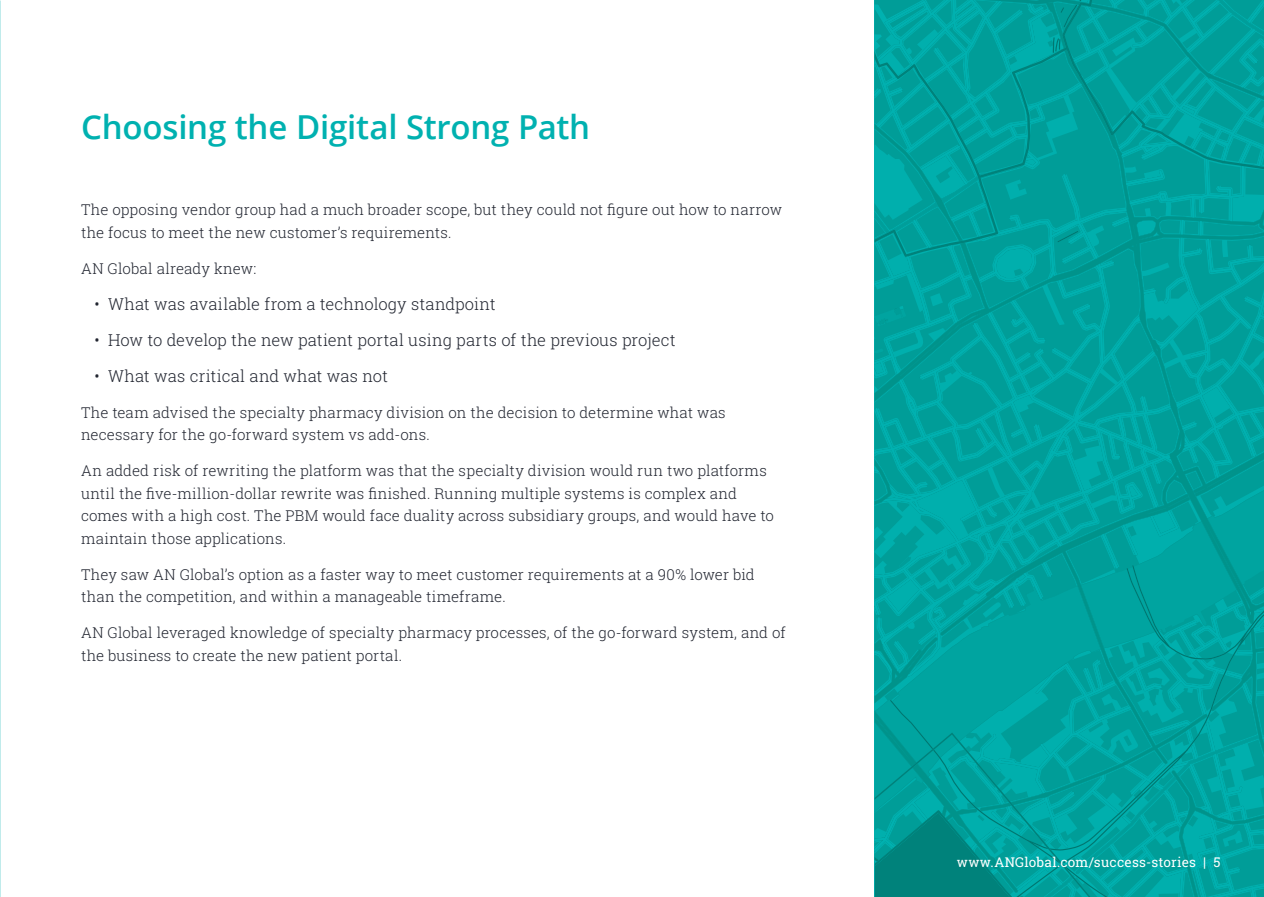
<style>
.page{position:relative;width:1264px;height:897px;background:#fff}
.page>*{position:absolute;margin:0;border:0;box-sizing:border-box;transform-origin:0 0}
.t1{font:600 33px "Open Sans";letter-spacing:-.005em;color:#00b1b0}
.t2{font:300 16.5px "Roboto Slab";letter-spacing:.005em;color:#212530}
.t3{font:300 15px/22.5px "Roboto Slab";letter-spacing:.01em;color:#212530}
.t4{font:13.5px "Roboto Slab";letter-spacing:.015em;color:#fff}
</style>
<div class="page">
<svg style="left:1090px;top:861px;width:174px;height:35px;background:#00a39f"></svg>
<svg style="left:874px;top:0;width:390px;height:861px;background:#00a29e"></svg>
<svg style="left:874px;top:732px;width:216px;height:164px;background:#009d98"></svg>
<h1 class="t1" style="left:81px;top:104px;width:511px">Choosing the Digital Strong Path</h1>
<p class="t3" style="left:81px;top:198px;width:703px">The opposing vendor group had a much broader scope, but they could not figure out how to narrow the focus to meet the new customer’s requirements.</p>
<p class="t3" style="left:81px;top:256px;width:177px">AN Global already knew:</p>
<p class="t2" style="left:94px;top:292px;width:403px">• What was available from a technology standpoint</p>
<p class="t2" style="left:94px;top:328px;width:582px">• How to develop the new patient portal using parts of the previous project</p>
<p class="t2" style="left:94px;top:364px;width:295px">• What was critical and what was not</p>
<p class="t3" style="left:81px;top:400px;width:646px">The team advised the specialty pharmacy division on the decision to determine what was necessary for the go-forward system vs add-ons.</p>
<p class="t3" style="left:81px;top:459px;width:694px">An added risk of rewriting the platform was that the specialty division would run two platforms until the five-million-dollar rewrite was finished. Running multiple systems is complex and comes with a high cost. The PBM would face duality across subsidiary groups, and would have to maintain those applications.</p>
<p class="t3" style="left:81px;top:562px;width:675px">They saw AN Global’s option as a faster way to meet customer requirements at a 90% lower bid than the competition, and within a manageable timeframe.</p>
<p class="t3" style="left:81px;top:621px;width:706px">AN Global leveraged knowledge of specialty pharmacy processes, of the go-forward system, and of the business to create the new patient portal.</p>
<p class="t4" style="left:956px;top:853px;width:265px">www.ANGlobal.com/success-stories | 5</p>
</div>
